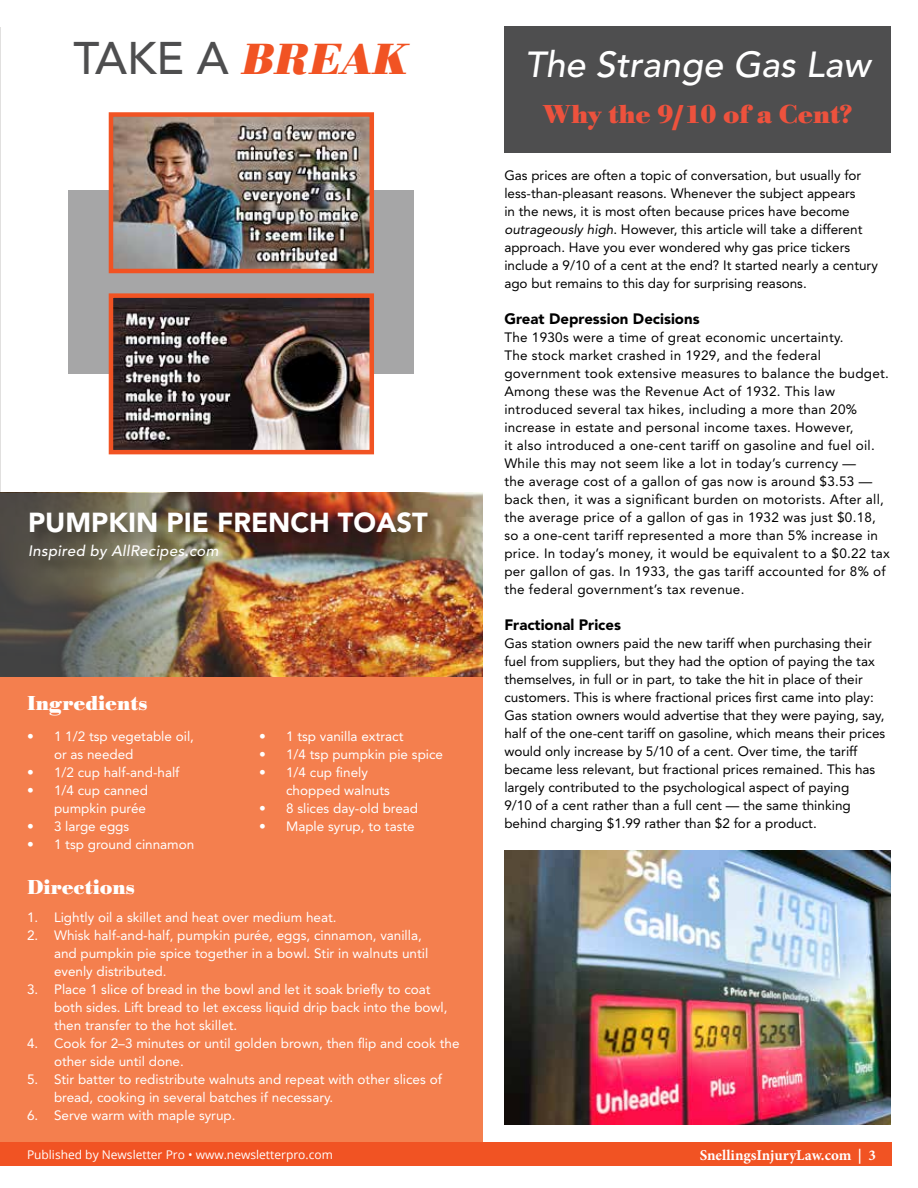
<style>
.page{position:relative;width:918px;height:1188px;background:#fff}
.page>*{position:absolute;margin:0;border:0;box-sizing:border-box;transform-origin:0 0}
.t1{font:500 45.3px "Avenir LT Std";color:#4e4e4f}
.t2{font:italic 500 36px "Avenir LT Std";color:#fff}
.t3{font:900 27.3px "Avenir LT Std";color:#fff}
.t4{font:700 27px "Bodoni URW";color:#ed523d}
.t5{font:700 21px "Bodoni URW";color:#fff}
.t6{font:900 15px "Avenir LT Std";color:#000}
.t7{font:700 15px "Minion Pro";color:#fff}
.t8{font:italic 500 15px "Avenir LT Std";letter-spacing:.02em;color:#fff}
.t9{font:13.5px/18px "Avenir LT Std";color:#000}
.t10{font:13.5px/18px "Avenir LT Std";color:#fff}
.t11{font:13.5px/18px "Avenir LT Std";letter-spacing:.02em;color:#000}
.t12{font:12px "Open Sans";color:#fff}
.s1{font-family:"Bodoni URW";font-weight:700;font-style:italic;color:#f15323}
.s2{font-style:italic}
</style>
<div class="page">
<img style="left:0;top:26px;width:892px;height:1140px">
<h1 class="t1" style="left:73px;top:32px;width:337px">TAKE A <span class="s1">BREAK</span></h1>
<h3 class="t3" style="left:28px;top:511px;width:401px">PUMPKIN PIE FRENCH TOAST</h3>
<p class="t8" style="left:28px;top:544px;width:192px">Inspired by AllRecipes.com</p>
<h3 class="t5" style="left:27px;top:696px;width:122px">Ingredients</h3>
<p class="t10" style="left:54px;top:728px;width:142px;text-indent:-27px">• 1 1/2 tsp vegetable oil, or as needed</p>
<p class="t10" style="left:27px;top:764px;width:154px">• 1/2 cup half-and-half</p>
<p class="t10" style="left:27px;top:782px;width:123px;text-align:right">• 1/4 cup canned pumpkin purée</p>
<p class="t10" style="left:27px;top:818px;width:104px">• 3 large eggs</p>
<p class="t10" style="left:27px;top:836px;width:169px">• 1 tsp ground cinnamon</p>
<p class="t10" style="left:259px;top:728px;width:146px">• 1 tsp vanilla extract</p>
<p class="t10" style="left:259px;top:746px;width:186px">• 1/4 tsp pumpkin pie spice</p>
<p class="t10" style="left:286px;top:764px;width:105px;text-indent:-27px">• 1/4 cup finely chopped walnuts</p>
<p class="t10" style="left:259px;top:800px;width:161px">• 8 slices day-old bread</p>
<p class="t10" style="left:259px;top:818px;width:157px">• Maple syrup, to taste</p>
<h3 class="t5" style="left:27px;top:879px;width:109px">Directions</h3>
<p class="t10" style="left:27px;top:910px;width:311px">1. Lightly oil a skillet and heat over medium heat.</p>
<p class="t10" style="left:54px;top:928px;width:376px;text-indent:-27px">2. Whisk half-and-half, pumpkin purée, eggs, cinnamon, vanilla, and pumpkin pie spice together in a bowl. Stir in walnuts until evenly distributed.</p>
<p class="t10" style="left:54px;top:982px;width:395px;text-indent:-27px">3. Place 1 slice of bread in the bowl and let it soak briefly to coat both sides. Lift bread to let excess liquid drip back into the bowl, then transfer to the hot skillet.</p>
<p class="t10" style="left:54px;top:1036px;width:407px;text-indent:-27px">4. Cook for 2–3 minutes or until golden brown, then flip and cook the other side until done.</p>
<p class="t10" style="left:54px;top:1072px;width:389px;text-indent:-27px">5. Stir batter to redistribute walnuts and repeat with other slices of bread, cooking in several batches if necessary.</p>
<p class="t10" style="left:27px;top:1108px;width:210px">6. Serve warm with maple syrup.</p>
<h2 class="t2" style="left:525px;top:50px;width:347px">The Strange Gas Law</h2>
<h3 class="t4" style="left:543px;top:104px;width:311px">Why the 9/10 of a Cent?</h3>
<p class="t9" style="left:504px;top:167px;width:375px">Gas prices are often a topic of conversation, but usually for less-than-pleasant reasons. Whenever the subject appears<br>in the news, it is most often because prices have become <span class="s2">outrageously high</span>. However, this article will take a different approach. Have you ever wondered why gas price tickers include a 9/10 of a cent at the end? It started nearly a century ago but remains to this day for surprising reasons.</p>
<p class="t6" style="left:504px;top:312px;width:197px">Great Depression Decisions</p>
<p class="t11" style="left:504px;top:329px;width:387px">The 1930s were a time of great economic uncertainty.<br>The stock market crashed in 1929, and the federal government took extensive measures to balance the budget.<br>Among these was the Revenue Act of 1932. This law introduced several tax hikes, including a more than 20% increase in estate and personal income taxes. However,<br>it also introduced a one-cent tariff on gasoline and fuel oil.<br>While this may not seem like a lot in today’s currency —<br>the average cost of a gallon of gas now is around $3.53 — back then, it was a significant burden on motorists. After all, the average price of a gallon of gas in 1932 was just $0.18, so a one-cent tariff represented a more than 5% increase in price. In today’s money, it would be equivalent to a $0.22 tax per gallon of gas. In 1933, the gas tariff accounted for 8% of the federal government’s tax revenue.</p>
<p class="t6" style="left:504px;top:618px;width:118px">Fractional Prices</p>
<p class="t9" style="left:504px;top:635px;width:382px">Gas station owners paid the new tariff when purchasing their fuel from suppliers, but they had the option of paying the tax themselves, in full or in part, to take the hit in place of their customers. This is where fractional prices first came into play:<br>Gas station owners would advertise that they were paying, say, half of the one-cent tariff on gasoline, which means their prices would only increase by 5/10 of a cent. Over time, the tariff became less relevant, but fractional prices remained. This has largely contributed to the psychological aspect of paying<br>9/10 of a cent rather than a full cent — the same thinking behind charging $1.99 rather than $2 for a product.</p>
<p class="t12" style="left:27px;top:1150px;width:307px">Published by Newsletter Pro • www.newsletterpro.com</p>
<p class="t7" style="left:700px;top:1148px;width:178px">SnellingsInjuryLaw.com | 3</p>
</div>
